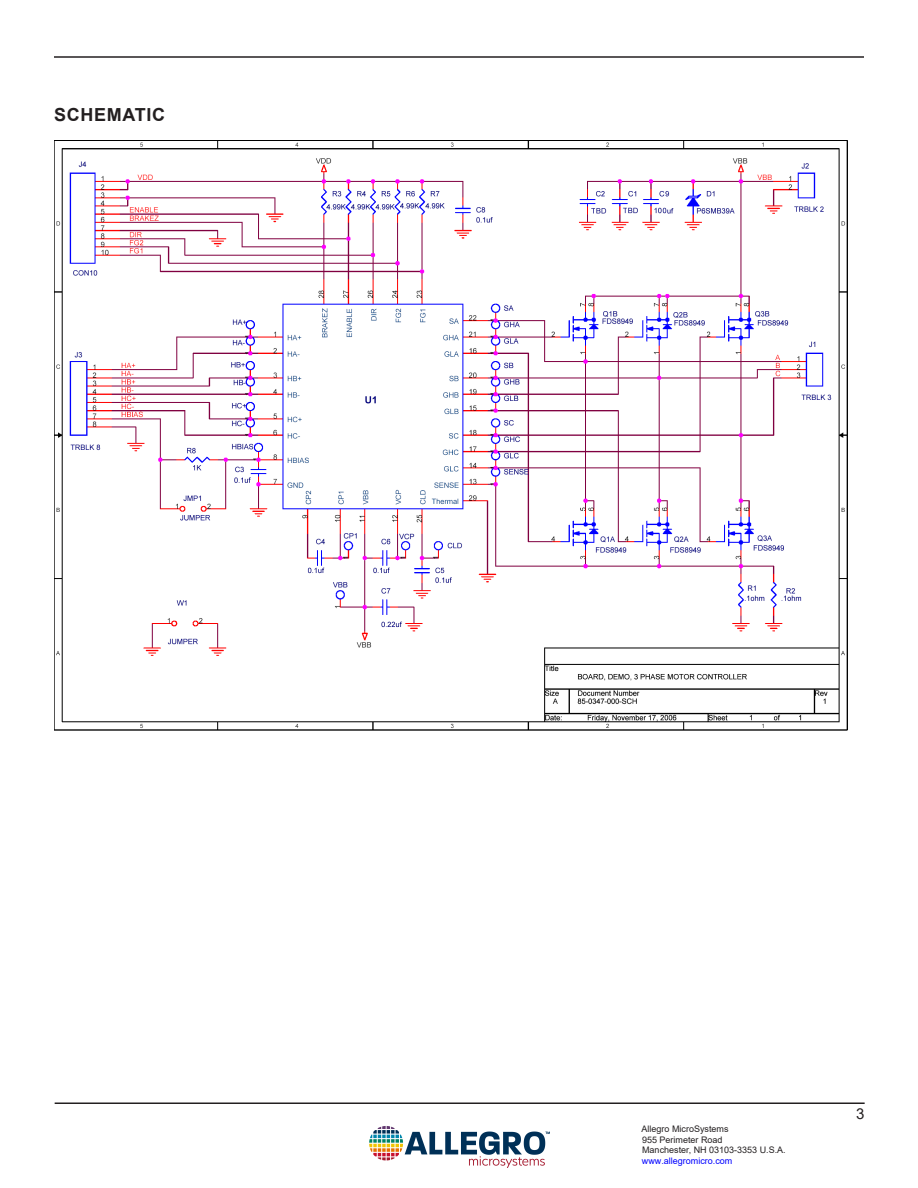
<style>
.page{position:relative;width:918px;height:1188px;background:#fff}
.page>*{position:absolute;margin:0;border:0;box-sizing:border-box;transform-origin:0 0}
.Heading_1{font:700 18px "Arial";letter-spacing:.035em;color:#231f20}
.t1{font:15px "Arial";color:#231f20}
.t2{font:9px/10.8px "Arial";color:#231f20}
.t3{font:9px "Arial";color:#00f}
</style>
<div class="page">
<hr style="left:55px;top:1102px;width:810px;height:2px;background:#231f20">
<hr style="left:54px;top:56px;width:810px;height:2px;background:#231f20">
<img style="left:370px;top:1126px;width:180px;height:42px">
<img style="left:54px;top:140px;width:794px;height:590px">
<p class="Heading_1" style="left:54px;top:102px;width:112px">SCHEMATIC</p>
<p class="t2" style="left:642px;top:1123px;width:146px">Allegro MicroSystems<br>955 Perimeter Road<br>Manchester, NH 03103-3353 U.S.A.</p>
<p class="t3" style="left:642px;top:1155px;width:92px">www.allegromicro.com</p>
<h2 class="t1" style="left:856px;top:1103px;width:10px">3</h2>
</div>
